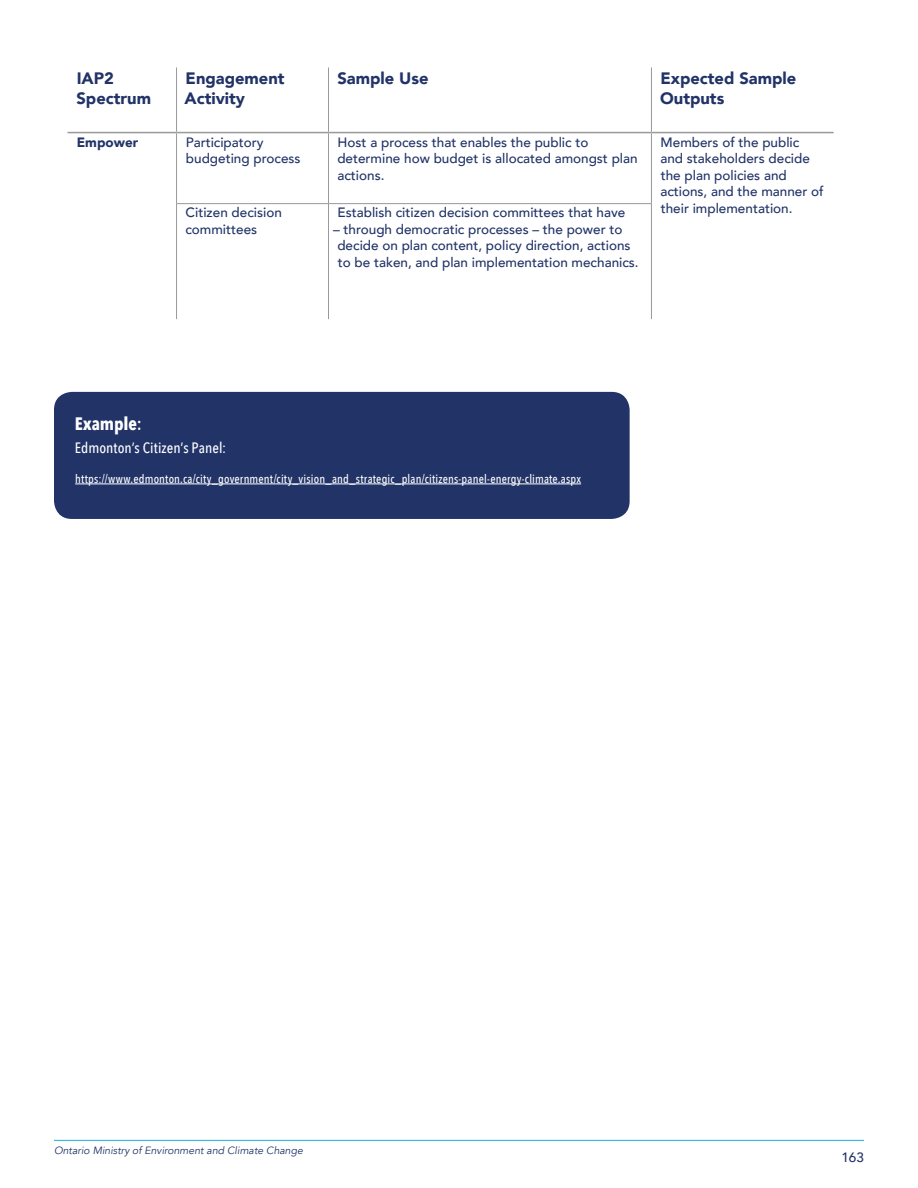
<style>
.page{position:relative;width:918px;height:1188px;background:#fff}
.page>*{position:absolute;margin:0;border:0;box-sizing:border-box;transform-origin:0 0}
.t1{font:700 18px "Avenir Next Condensed";letter-spacing:-.005em;color:#fff}
.t2{font:900 16.5px/19.5px "Avenir";color:#213367}
.t3{font:500 15px "Avenir Next Condensed";letter-spacing:.005em;color:#fff}
.t4{font:500 13.5px/16.5px "Avenir";color:#213367}
.t5{font:900 13.5px "Avenir";color:#213367}
.t6{font:500 12px "Avenir Next Condensed";letter-spacing:.015em;color:#fff}
.t7{font:italic 10.5px "Avenir";color:#213367}
.s1{font-weight:600}
</style>
<div class="page">
<hr style="left:54px;top:1140px;width:810px;height:1px;background:#17b1dc">
<hr style="left:176px;top:68px;width:1px;height:64px;background:#999">
<hr style="left:328px;top:68px;width:1px;height:64px;background:#999">
<hr style="left:651px;top:68px;width:1px;height:64px;background:#999">
<hr style="left:176px;top:133px;width:1px;height:70px;background:#999">
<hr style="left:328px;top:133px;width:1px;height:70px;background:#999">
<hr style="left:651px;top:133px;width:1px;height:70px;background:#999">
<hr style="left:176px;top:203px;width:152px;height:1px;background:#999">
<hr style="left:176px;top:204px;width:1px;height:115px;background:#999">
<hr style="left:328px;top:203px;width:324px;height:1px;background:#999">
<hr style="left:328px;top:204px;width:1px;height:115px;background:#999">
<hr style="left:651px;top:204px;width:1px;height:115px;background:#999">
<hr style="left:68px;top:132px;width:109px;height:1px;background:#999">
<hr style="left:177px;top:132px;width:151px;height:1px;background:#999">
<hr style="left:328px;top:132px;width:323px;height:1px;background:#999">
<hr style="left:651px;top:132px;width:183px;height:1px;background:#999">
<div style="left:54px;top:392px;width:576px;height:127px;background:#213367;border-radius:18px"></div>
<hr style="left:75px;top:484px;width:506px;height:1px;background:#fff">
<p class="t2" style="left:76px;top:68px;width:76px">IAP2<br>Spectrum</p>
<p class="t2" style="left:185px;top:68px;width:102px">Engagement<br>Activity</p>
<p class="t2" style="left:338px;top:68px;width:93px">Sample Use</p>
<p class="t2" style="left:660px;top:68px;width:138px">Expected Sample<br>Outputs</p>
<p class="t5" style="left:77px;top:131px;width:63px">Empower</p>
<p class="t4" style="left:186px;top:133px;width:116px">Participatory budgeting process</p>
<p class="t4" style="left:337px;top:133px;width:302px">Host a process that enables the public to determine how budget is allocated amongst plan actions.</p>
<p class="t4" style="left:660px;top:133px;width:165px">Members of the public and stakeholders decide the plan policies and actions, and the manner of</p>
<p class="t4" style="left:186px;top:204px;width:98px">Citizen decision</p>
<p class="t4" style="left:661px;top:199px;width:133px">their implementation.</p>
<p class="t4" style="left:185px;top:220px;width:73px">committees</p>
<p class="t4" style="left:338px;top:204px;width:289px">Establish citizen decision committees that have</p>
<p class="t4" style="left:337px;top:220px;width:303px;text-indent:-4px">– through democratic processes – the power to decide on plan content, policy direction, actions to be taken, and plan implementation mechanics.</p>
<h1 class="t1" style="left:75px;top:413px;width:68px">Example<span class="s1">:</span></h1>
<p class="t3" style="left:75px;top:439px;width:153px">Edmonton’s Citizen’s Panel:</p>
<p class="t6" style="left:75px;top:472px;width:507px">https://www.edmonton.ca/city_government/city_vision_and_strategic_plan/citizens-panel-energy-climate.aspx</p>
<p class="t7" style="left:54px;top:1144px;width:251px">Ontario Ministry of Environment and Climate Change</p>
<p class="t4" style="left:841px;top:1148px;width:24px">163</p>
</div>
